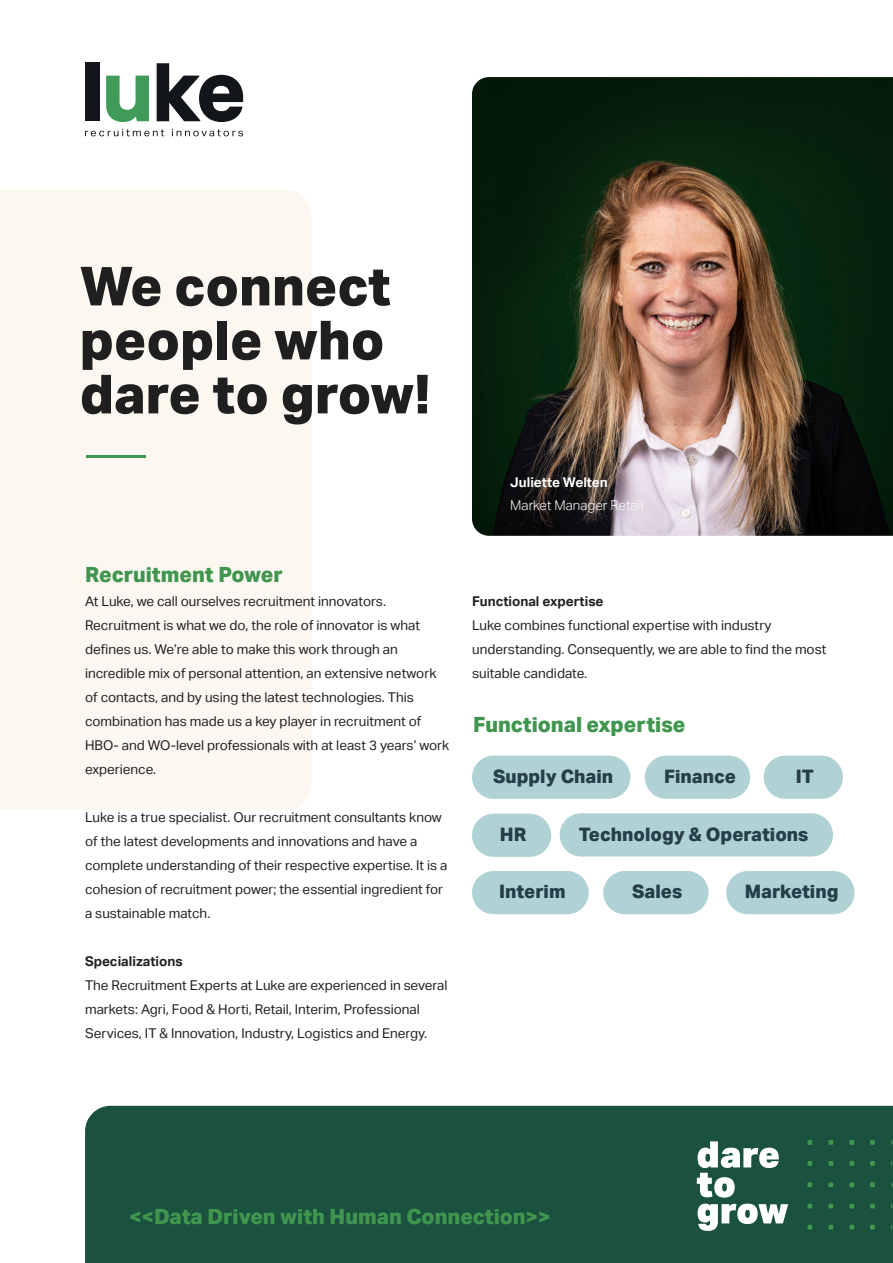
<style>
.page{position:relative;width:893px;height:1263px;background:#fff}
.page>*{position:absolute;margin:0;border:0;box-sizing:border-box;transform-origin:0 0}
.t1{font:800 54px/54px "Aktiv Grotesk";color:#1f1f1f}
.t2{font:800 21px "Aktiv Grotesk";color:#40964f}
.t3{font:800 18.6px "Aktiv Grotesk";color:#263e49}
.t4{font:13.5px/24px "Aktiv Grotesk";color:#231f20}
.t5{font:700 13.5px "Aktiv Grotesk";color:#231f20}
.t6{font:300 13.5px "Aktiv Grotesk";color:#fff}
.t7{font:700 13.5px "Aktiv Grotesk";color:#fff}
</style>
<div class="page">
<div style="left:85px;top:62px;width:14px;height:59px;background:#121519"></div>
<svg style="left:106px;top:76px;width:43px;height:46px"></svg>
<svg style="left:157px;top:63px;width:86px;height:59px"></svg>
<svg style="left:122px;top:129px;width:121px;height:7px"></svg>
<div style="left:85px;top:1106px;width:808px;height:157px;background:#1b523f"></div>
<div style="left:0;top:189px;width:311px;height:621px;background:#fcf7f1"></div>
<hr style="left:86px;top:455px;width:60px;height:3px;background:#40964f">
<img style="left:472px;top:77px;width:421px;height:459px">
<svg style="left:697px;top:1141px;width:82px;height:56px"></svg>
<svg style="left:698px;top:1203px;width:90px;height:28px"></svg>
<svg style="left:870px;top:1225px;width:5px;height:4px"></svg>
<svg style="left:849px;top:1225px;width:5px;height:4px"></svg>
<svg style="left:828px;top:1225px;width:5px;height:4px"></svg>
<svg style="left:807px;top:1225px;width:5px;height:4px"></svg>
<svg style="left:870px;top:1204px;width:5px;height:4px"></svg>
<svg style="left:849px;top:1204px;width:5px;height:4px"></svg>
<svg style="left:828px;top:1204px;width:5px;height:4px"></svg>
<svg style="left:807px;top:1204px;width:5px;height:4px"></svg>
<svg style="left:870px;top:1182px;width:5px;height:5px"></svg>
<svg style="left:849px;top:1182px;width:5px;height:5px"></svg>
<svg style="left:828px;top:1182px;width:5px;height:5px"></svg>
<svg style="left:807px;top:1182px;width:5px;height:5px"></svg>
<svg style="left:870px;top:1161px;width:5px;height:5px"></svg>
<svg style="left:849px;top:1161px;width:5px;height:5px"></svg>
<svg style="left:828px;top:1161px;width:5px;height:5px"></svg>
<svg style="left:807px;top:1161px;width:5px;height:5px"></svg>
<svg style="left:870px;top:1140px;width:5px;height:5px"></svg>
<svg style="left:849px;top:1140px;width:5px;height:5px"></svg>
<svg style="left:828px;top:1140px;width:5px;height:5px"></svg>
<svg style="left:807px;top:1140px;width:5px;height:5px"></svg>
<div style="left:472px;top:756px;width:158px;height:43px;background:#b1d2d4;border-radius:22px"></div>
<div style="left:472px;top:814px;width:79px;height:43px;background:#b1d2d4;border-radius:22px"></div>
<div style="left:560px;top:813px;width:273px;height:43px;background:#b1d2d4;border-radius:22px"></div>
<div style="left:645px;top:756px;width:105px;height:43px;background:#b1d2d4;border-radius:22px"></div>
<div style="left:472px;top:871px;width:117px;height:43px;background:#b1d2d4;border-radius:22px"></div>
<div style="left:603px;top:871px;width:106px;height:43px;background:#b1d2d4;border-radius:22px"></div>
<div style="left:764px;top:756px;width:79px;height:43px;background:#b1d2d4;border-radius:22px"></div>
<div style="left:726px;top:871px;width:129px;height:43px;background:#b1d2d4;border-radius:22px"></div>
<p class="t1" style="left:80px;top:260px;width:313px">We connect</p>
<p class="t1" style="left:80px;top:314px;width:352px">people who dare to grow!</p>
<p class="t2" style="left:85px;top:562px;width:199px">Recruitment Power</p>
<p class="t4" style="left:85px;top:589px;width:366px">At Luke, we call ourselves recruitment innovators.<br>Recruitment is what we do, the role of innovator is what defines us. We’re able to make this work through an incredible mix of personal attention, an extensive network of contacts, and by using the latest technologies. This combination has made us a key player in recruitment of HBO- and WO-level professionals with at least 3 years’ work experience.</p>
<p class="t4" style="left:85px;top:805px;width:364px">Luke is a true specialist. Our recruitment consultants know of the latest developments and innovations and have a complete understanding of their respective expertise. It is a cohesion of recruitment power; the essential ingredient for a sustainable match.</p>
<p class="t5" style="left:85px;top:953px;width:99px">Specializations</p>
<p class="t4" style="left:85px;top:973px;width:364px">The Recruitment Experts at Luke are experienced in several markets: Agri, Food &amp; Horti, Retail, Interim, Professional<br>Services, IT &amp; Innovation, Industry, Logistics and Energy.</p>
<p class="t7" style="left:510px;top:474px;width:99px">Juliette Welten</p>
<p class="t6" style="left:510px;top:497px;width:134px">Market Manager Retail</p>
<p class="t5" style="left:472px;top:593px;width:133px">Functional expertise</p>
<p class="t4" style="left:472px;top:613px;width:356px">Luke combines functional expertise with industry understanding. Consequently, we are able to find the most suitable candidate.</p>
<p class="t2" style="left:473px;top:712px;width:214px">Functional expertise</p>
<p class="t3" style="left:493px;top:766px;width:122px">Supply Chain</p>
<p class="t3" style="left:664px;top:766px;width:73px">Finance</p>
<p class="t3" style="left:796px;top:766px;width:20px">IT</p>
<p class="t3" style="left:500px;top:824px;width:28px">HR</p>
<p class="t3" style="left:579px;top:823px;width:231px">Technology &amp; Operations</p>
<p class="t3" style="left:499px;top:881px;width:68px">Interim</p>
<p class="t3" style="left:632px;top:881px;width:52px">Sales</p>
<p class="t3" style="left:745px;top:881px;width:95px">Marketing</p>
<p class="t2" style="left:129px;top:1204px;width:423px">&lt;&lt;Data Driven with Human Connection&gt;&gt;</p>
</div>
